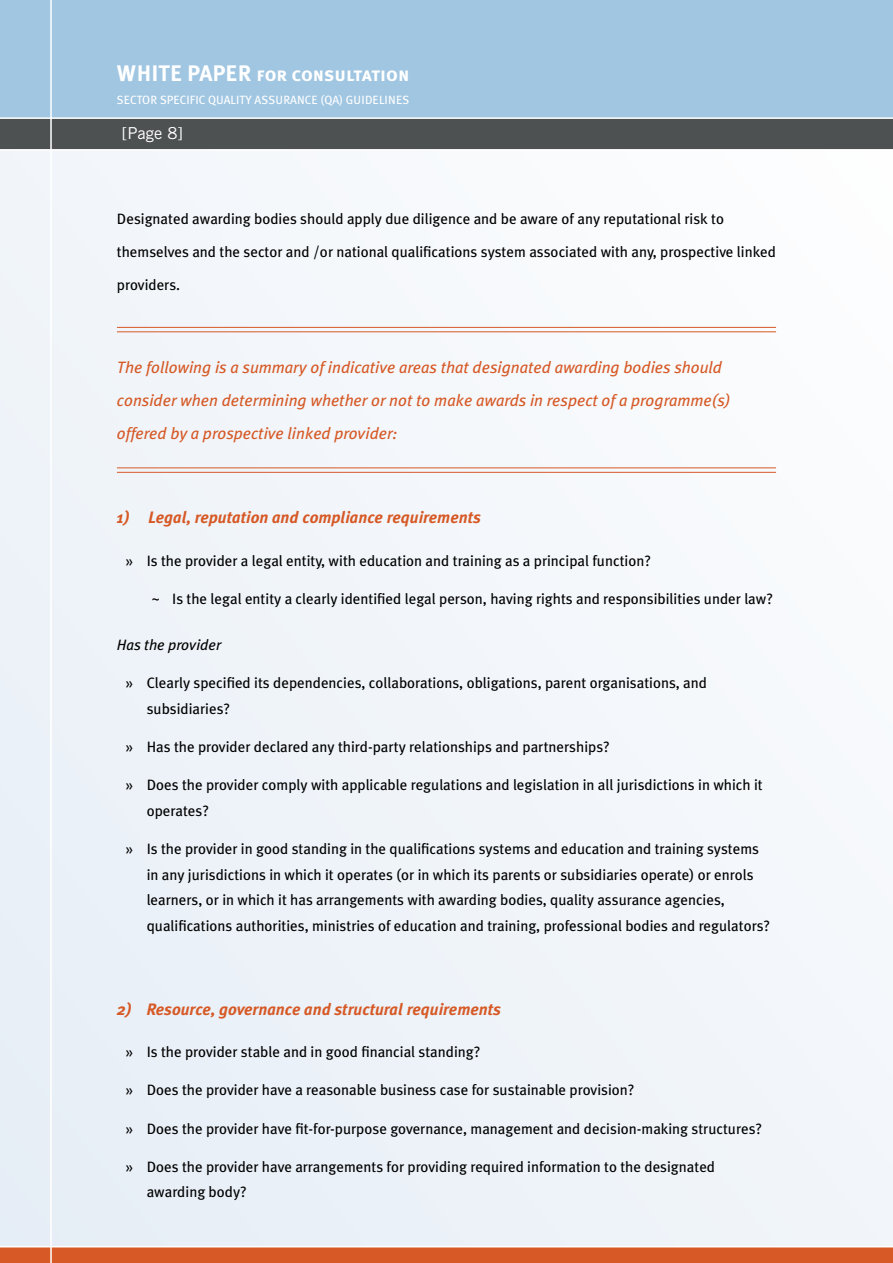
<style>
.page{position:relative;width:893px;height:1263px;background:#fff}
.page>*{position:absolute;margin:0;border:0;box-sizing:border-box;transform-origin:0 0}
.t1{font:19.5px "Meta Plus Bold Caps";color:#fff}
.t2{font:italic 16.5px/33px "Meta Plus";color:#d65926}
.t3{font:italic 700 16.5px "Meta Plus";color:#d65926}
.t4{font:16.5px "Trade Gothic";color:#fff}
.t5{font:15px/25.5px "Meta Plus";color:#000}
.t6{font:italic 15px "Meta Plus";color:#000}
.t7{font:12px "Meta Plus";letter-spacing:.005em;color:#fff}
.s1{font-size:22.5px}
</style>
<div class="page">
<div style="left:0;top:133px;width:893px;height:1130px;background:#f1f5fa"></div>
<div style="left:0;top:0;width:893px;height:128px;background:#a0c6e2"></div>
<svg style="left:0;top:117px;width:893px;height:34px"></svg>
<svg style="left:0;top:1246px;width:893px;height:17px"></svg>
<hr style="left:50px;top:0;width:2px;height:1263px;background:#fff">
<hr style="left:117px;top:332px;width:659px;height:1px;background:#d65926">
<hr style="left:117px;top:327px;width:659px;height:1px;background:#d65926">
<hr style="left:117px;top:472px;width:659px;height:1px;background:#d65926">
<hr style="left:117px;top:468px;width:659px;height:1px;background:#d65926">
<h1 class="t1" style="left:117px;top:63px;width:294px"><span class="s1">WHITE PAPER</span> for consultation</h1>
<p class="t7" style="left:117px;top:93px;width:294px">SECTOR SPECIFIC QUALITY ASSURANCE (QA) GUIDELINES</p>
<p class="t4" style="left:122px;top:124px;width:62px">[Page 8]</p>
<p class="t5" style="left:117px;top:206px;width:609px">Designated awarding bodies should apply due diligence and be aware of any reputational risk to</p>
<p class="t5" style="left:117px;top:239px;width:661px">themselves and the sector and /or national qualifications system associated with any, prospective linked</p>
<p class="t5" style="left:117px;top:272px;width:65px">providers.</p>
<p class="t2" style="left:117px;top:351px;width:615px">The following is a summary of indicative areas that designated awarding bodies should consider when determining whether or not to make awards in respect of a programme(s) offered by a prospective linked provider:</p>
<p class="t3" style="left:117px;top:508px;width:366px">1) Legal, reputation and compliance requirements</p>
<p class="t5" style="left:125px;top:548px;width:527px">» Is the provider a legal entity, with education and training as a principal function?</p>
<p class="t5" style="left:151px;top:586px;width:624px">~ Is the legal entity a clearly identified legal person, having rights and responsibilities under law?</p>
<p class="t6" style="left:117px;top:636px;width:106px">Has the provider</p>
<p class="t5" style="left:147px;top:670px;width:562px;text-indent:-21px">» Clearly specified its dependencies, collaborations, obligations, parent organisations, and subsidiaries?</p>
<p class="t5" style="left:125px;top:734px;width:486px">» Has the provider declared any third-party relationships and partnerships?</p>
<p class="t5" style="left:147px;top:772px;width:618px;text-indent:-21px">» Does the provider comply with applicable regulations and legislation in all jurisdictions in which it operates?</p>
<p class="t5" style="left:147px;top:836px;width:625px;text-indent:-21px">» Is the provider in good standing in the qualifications systems and education and training systems in any jurisdictions in which it operates (or in which its parents or subsidiaries operate) or enrols learners, or in which it has arrangements with awarding bodies, quality assurance agencies, qualifications authorities, ministries of education and training, professional bodies and regulators?</p>
<p class="t3" style="left:117px;top:999px;width:386px">2) Resource, governance and structural requirements</p>
<p class="t5" style="left:125px;top:1039px;width:357px">» Is the provider stable and in good financial standing?</p>
<p class="t5" style="left:125px;top:1077px;width:511px">» Does the provider have a reasonable business case for sustainable provision?</p>
<p class="t5" style="left:125px;top:1115px;width:638px">» Does the provider have fit-for-purpose governance, management and decision-making structures?</p>
<p class="t5" style="left:147px;top:1154px;width:570px;text-indent:-21px">» Does the provider have arrangements for providing required information to the designated awarding body?</p>
</div>
